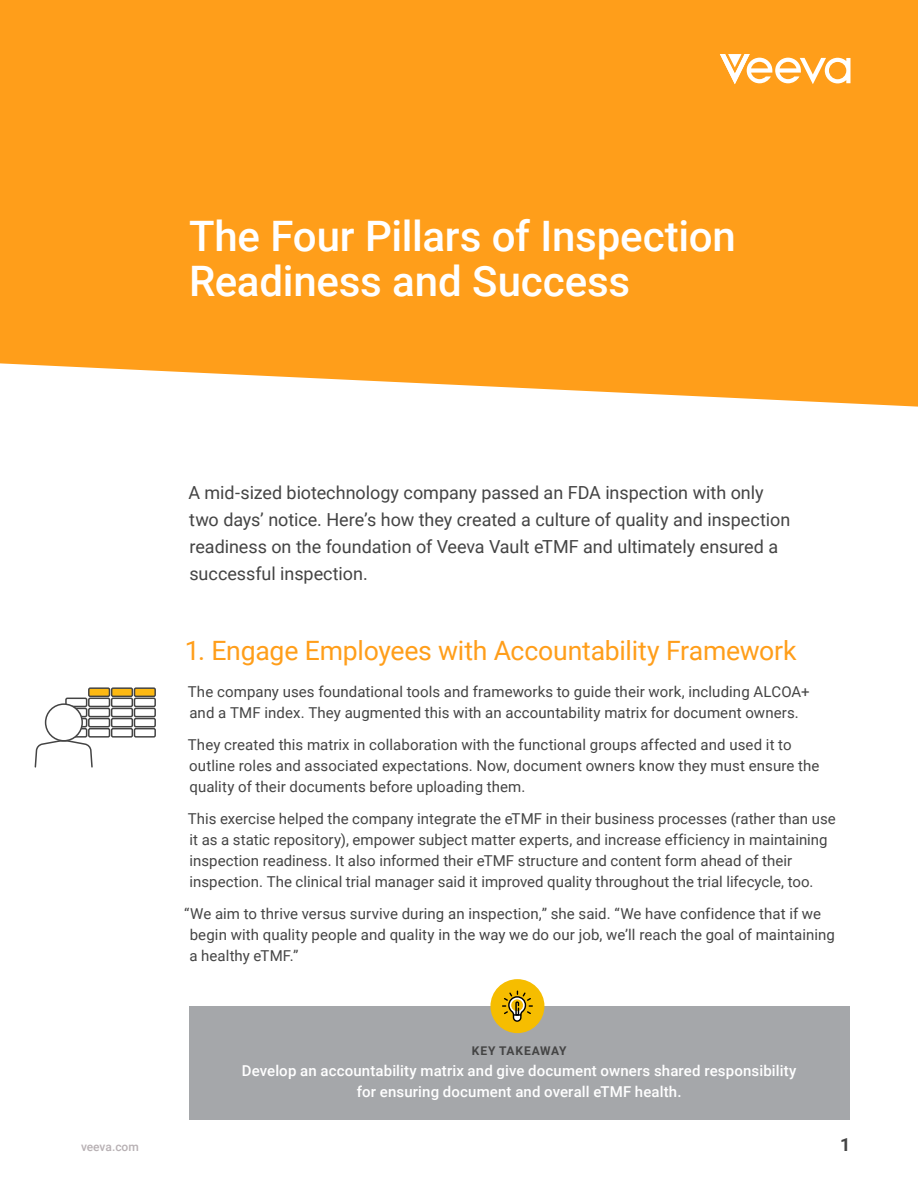
<style>
.page{position:relative;width:918px;height:1188px;background:#fff}
.page>*{position:absolute;margin:0;border:0;box-sizing:border-box;transform-origin:0 0}
.t1{font:500 42px/45px "Roboto";letter-spacing:-.005em;color:#fff}
.t2{font:26.7px "Roboto";letter-spacing:-.01em;color:#ff9e1a}
.t3{font:18px/27px "Roboto";letter-spacing:-.005em;color:#444}
.t4{font:700 18px "Roboto";color:#444}
.t5{font:15px/21px "Roboto";letter-spacing:.005em;color:#444}
.t6{font:500 15px/21px "Roboto";letter-spacing:.01em;color:#fff;text-align:center}
.t7{font:700 12px "Roboto";letter-spacing:.07em;color:#444}
.t8{font:500 12px "Roboto";letter-spacing:-.005em;color:#b8b1b4}
</style>
<div class="page">
<div style="left:0;top:0;width:918px;height:407px;background:#ff9e1a"></div>
<div style="left:189px;top:1006px;width:660px;height:114px;background:#a5a7aa"></div>
<div style="left:490px;top:979px;width:54px;height:54px;background:#f6bd00;border-radius:50%"></div>
<svg style="left:503px;top:991px;width:29px;height:31px"></svg>
<svg style="left:720px;top:54px;width:130px;height:30px"></svg>
<div style="left:134px;top:688px;width:21px;height:8px;background:#fdb913"></div>
<div style="left:134px;top:687px;width:22px;height:10px;border:2px solid #444"></div>
<div style="left:112px;top:688px;width:20px;height:8px;background:#fdb913"></div>
<div style="left:111px;top:687px;width:22px;height:10px;border:2px solid #444"></div>
<div style="left:89px;top:688px;width:20px;height:8px;background:#fdb913"></div>
<div style="left:88px;top:687px;width:22px;height:10px;border:2px solid #444"></div>
<div style="left:134px;top:698px;width:22px;height:9px;border:2px solid #444"></div>
<div style="left:111px;top:698px;width:22px;height:9px;border:2px solid #444"></div>
<div style="left:88px;top:698px;width:22px;height:9px;border:2px solid #444"></div>
<div style="left:65px;top:698px;width:22px;height:9px;border:2px solid #444"></div>
<div style="left:134px;top:708px;width:22px;height:9px;border:2px solid #444"></div>
<div style="left:111px;top:708px;width:22px;height:9px;border:2px solid #444"></div>
<div style="left:88px;top:708px;width:22px;height:9px;border:2px solid #444"></div>
<div style="left:65px;top:708px;width:22px;height:9px;border:2px solid #444"></div>
<div style="left:134px;top:718px;width:22px;height:9px;border:2px solid #444"></div>
<div style="left:111px;top:718px;width:22px;height:9px;border:2px solid #444"></div>
<div style="left:88px;top:718px;width:22px;height:9px;border:2px solid #444"></div>
<div style="left:65px;top:718px;width:22px;height:9px;border:2px solid #444"></div>
<div style="left:134px;top:728px;width:22px;height:10px;border:2px solid #444"></div>
<div style="left:111px;top:728px;width:22px;height:10px;border:2px solid #444"></div>
<div style="left:88px;top:728px;width:22px;height:10px;border:2px solid #444"></div>
<div style="left:65px;top:728px;width:22px;height:10px;border:2px solid #444"></div>
<div style="left:46px;top:704px;width:36px;height:37px;background:#fff;border-radius:50%"></div>
<div style="left:45px;top:703px;width:38px;height:39px;border:2px solid #444;border-radius:50%"></div>
<svg style="left:35px;top:739px;width:58px;height:29px"></svg>
<h1 class="t1" style="left:189px;top:212px;width:548px">The Four Pillars of Inspection<br>Readiness and Success</h1>
<p class="t3" style="left:188px;top:478px;width:603px">A mid-sized biotechnology company passed an FDA inspection with only two days’ notice. Here’s how they created a culture of quality and inspection readiness on the foundation of Veeva Vault eTMF and ultimately ensured a successful inspection.</p>
<h2 class="t2" style="left:185px;top:632px;width:613px">1. Engage Employees with Accountability Framework</h2>
<p class="t5" style="left:188px;top:681px;width:623px">The company uses foundational tools and frameworks to guide their work, including ALCOA+ and a TMF index. They augmented this with an accountability matrix for document owners.</p>
<p class="t5" style="left:188px;top:734px;width:633px">They created this matrix in collaboration with the functional groups affected and used it to outline roles and associated expectations. Now, document owners know they must ensure the quality of their documents before uploading them.</p>
<p class="t5" style="left:188px;top:807px;width:649px">This exercise helped the company integrate the eTMF in their business processes (rather than use it as a static repository), empower subject matter experts, and increase efficiency in maintaining inspection readiness. It also informed their eTMF structure and content form ahead of their inspection. The clinical trial manager said it improved quality throughout the trial lifecycle, too.</p>
<p class="t5" style="left:189px;top:902px;width:647px;text-indent:-5px">“We aim to thrive versus survive during an inspection,” she said. “We have confidence that if we begin with quality people and quality in the way we do our job, we’ll reach the goal of maintaining a healthy eTMF.”</p>
<p class="t7" style="left:472px;top:1042px;width:96px">KEY TAKEAWAY</p>
<p class="t6" style="left:242px;top:1060px;width:556px">Develop an accountability matrix and give document owners shared responsibility for ensuring document and overall eTMF health.</p>
<p class="t8" style="left:81px;top:1138px;width:59px">veeva.com</p>
<p class="t4" style="left:840px;top:1132px;width:12px">1</p>
</div>
